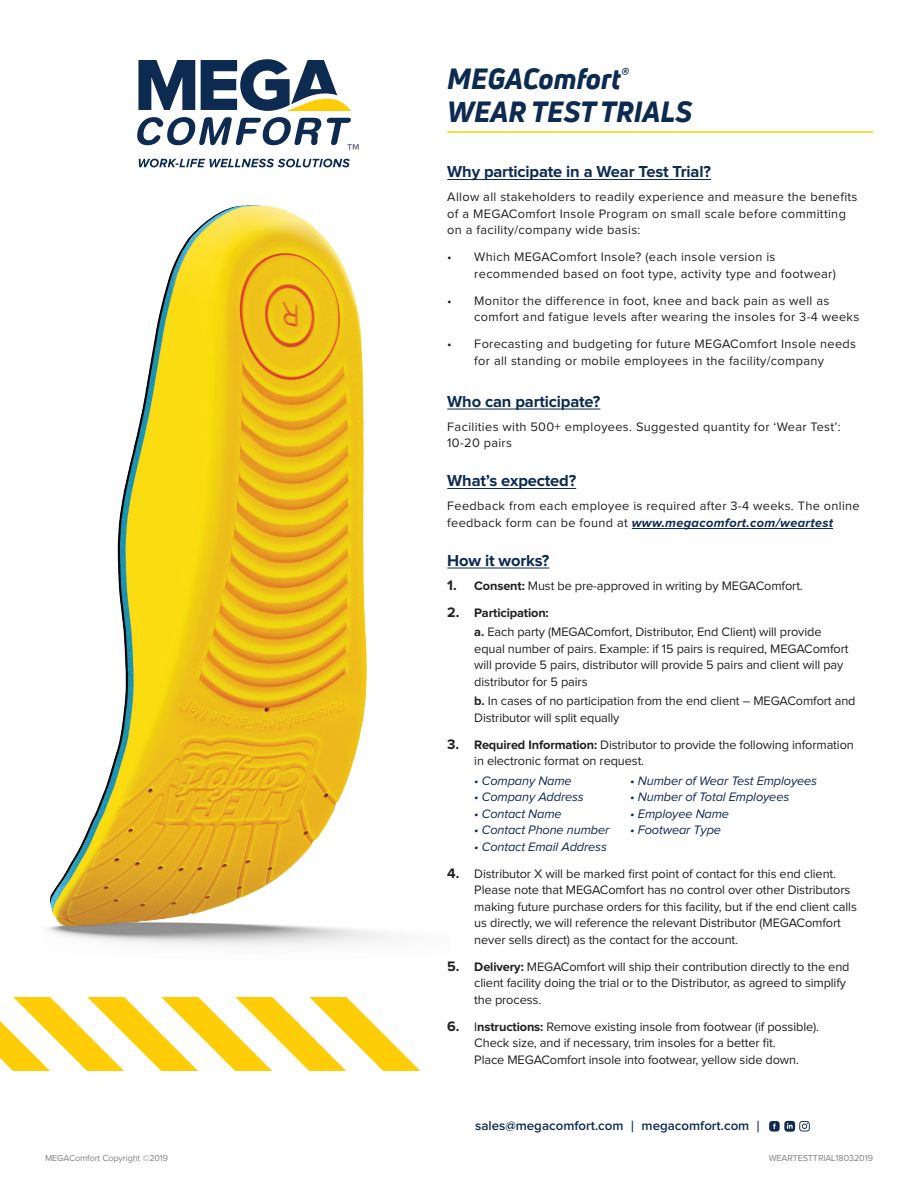
<style>
.page{position:relative;width:918px;height:1188px;background:#fff}
.page>*{position:absolute;margin:0;border:0;box-sizing:border-box;transform-origin:0 0}
.t1{font:italic 800 28.5px/33px "Uni Neue";color:#0d2b51}
.t2{font:700 16.5px "Proxima Nova";letter-spacing:-.01em;color:#0d2b51}
.t3{font:600 13.2px "Proxima Nova";color:#0d2b51}
.t4{font:12.75px/16.5px "Proxima Nova";letter-spacing:-.01em;color:#231f20}
.t5{font:12.75px/16.5px "Proxima Nova";letter-spacing:.025em;color:#231f20}
.t6{font:italic 12.75px "Proxima Nova";letter-spacing:-.01em;color:#0d2b51}
.t7{font:9px "Proxima Nova";letter-spacing:-.01em;color:#808285}
.s1{font-weight:700;font-style:italic;color:#0d2b51}
.s2{font-weight:700;font-size:14.25px}
.s3{font-weight:700}
.s4{font-family:"Calibri";font-weight:400}
</style>
<div class="page">
<hr style="left:447px;top:179px;width:264px;height:1px;background:#0d2b51">
<hr style="left:447px;top:409px;width:153px;height:1px;background:#0d2b51">
<hr style="left:447px;top:488px;width:129px;height:1px;background:#0d2b51">
<hr style="left:632px;top:528px;width:201px;height:1px;background:#0d2b51">
<hr style="left:447px;top:568px;width:102px;height:1px;background:#0d2b51">
<hr style="left:447px;top:131px;width:426px;height:2px;background:#fecd08">
<svg style="left:0;top:997px;width:420px;height:74px"></svg>
<img style="left:47px;top:179px;width:403px;height:767px">
<svg style="left:769px;top:1121px;width:41px;height:11px"></svg>
<svg style="left:139px;top:159px;width:211px;height:8px"></svg>
<svg style="left:201px;top:59px;width:150px;height:52px"></svg>
<svg style="left:138px;top:60px;width:57px;height:50px"></svg>
<svg style="left:137px;top:117px;width:222px;height:33px"></svg>
<h1 class="t1" style="left:447px;top:62px;width:246px">MEGAComfort<sup>®<br></sup>WEAR TEST TRIALS</h1>
<p class="t2" style="left:447px;top:164px;width:265px">Why participate in a Wear Test Trial?</p>
<p class="t5" style="left:447px;top:189px;width:412px">Allow all stakeholders to readily experience and measure the benefits of a MEGAComfort Insole Program on small scale before committing on a facility/company wide basis:</p>
<p class="t5" style="left:474px;top:249px;width:363px;text-indent:-27px">• Which MEGAComfort Insole? (each insole version is recommended based on foot type, activity type and footwear)</p>
<p class="t5" style="left:474px;top:293px;width:387px;text-indent:-27px">• Monitor the difference in foot, knee and back pain as well as comfort and fatigue levels after wearing the insoles for 3-4 weeks</p>
<p class="t5" style="left:447px;top:336px;width:410px;text-align:center">• Forecasting and budgeting for future MEGAComfort Insole needs for all standing or mobile employees in the facility/company</p>
<p class="t2" style="left:447px;top:394px;width:155px">Who can participate?</p>
<p class="t5" style="left:447px;top:419px;width:395px">Facilities with 500+ employees. Suggested quantity for ‘Wear Test’:<br>10-20 pairs</p>
<p class="t2" style="left:447px;top:473px;width:130px">What’s expected?</p>
<p class="t5" style="left:447px;top:498px;width:414px">Feedback from each employee is required after 3-4 weeks. The online feedback form can be found at <span class="s1">www.megacomfort.com/weartest</span></p>
<p class="t2" style="left:447px;top:553px;width:104px">How it works?</p>
<p class="t4" style="left:447px;top:578px;width:357px"><span class="s2">1.</span> <span class="s3">Consent:</span> Must be pre-approved in writing by MEGAComfort.</p>
<p class="t4" style="left:474px;top:603px;width:349px;line-height:19.5px;text-indent:-27px"><span class="s2">2.</span> <span class="s3">Participation:<br>a.</span> Each party (MEGAComfort, Distributor, End Client) will provide</p>
<p class="t4" style="left:474px;top:641px;width:376px">equal number of pairs. Example: if 15 pairs is required, MEGAComfort will provide 5 pairs, distributor will provide 5 pairs and client will pay distributor for 5 pairs</p>
<p class="t4" style="left:474px;top:693px;width:383px"><span class="s3">b.</span> In cases of no participation from the end client – MEGAComfort and<br>Distributor will split equally</p>
<p class="t4" style="left:474px;top:737px;width:381px;text-indent:-27px"><span class="s2">3.</span> <span class="s3">Required Information:</span> Distributor to provide the following information in electronic format on request.</p>
<p class="t6" style="left:474px;top:775px;width:99px">• Company Name</p>
<p class="t6" style="left:630px;top:775px;width:188px">• Number of Wear Test Employees</p>
<p class="t6" style="left:474px;top:791px;width:111px">• Company Address</p>
<p class="t6" style="left:630px;top:791px;width:161px">• Number of Total Employees</p>
<p class="t6" style="left:474px;top:808px;width:89px">• Contact Name</p>
<p class="t6" style="left:630px;top:808px;width:100px">• Employee Name</p>
<p class="t6" style="left:474px;top:824px;width:137px">• Contact Phone number</p>
<p class="t6" style="left:630px;top:824px;width:92px">• Footwear Type</p>
<p class="t6" style="left:474px;top:841px;width:134px">• Contact Email Address</p>
<p class="t4" style="left:474px;top:866px;width:384px;text-indent:-27px"><span class="s2">4.</span> Distributor X will be marked first point of contact for this end client.<br>Please note that MEGAComfort has no control over other Distributors making future purchase orders for this facility, but if the end client calls us directly, we will reference the relevant Distributor (MEGAComfort never sells direct) as the contact for the account.</p>
<p class="t4" style="left:474px;top:959px;width:377px;text-indent:-27px"><span class="s2">5.</span> <span class="s3">Delivery:</span> MEGAComfort will ship their contribution directly to the end client facility doing the trial or to the Distributor, as agreed to simplify the process.</p>
<p class="t4" style="left:474px;top:1019px;width:346px;text-indent:-27px"><span class="s2">6.</span> I<span class="s3">nstructions:</span> Remove existing insole from footwear (if possible).<br>Check size, and if necessary, trim insoles for a better fit.<br>Place MEGAComfort insole into footwear, yellow side down.</p>
<p class="t3" style="left:475px;top:1119px;width:288px">sales@megacomfort.com <span class="s4">|</span> megacomfort.com <span class="s4">|</span></p>
<p class="t7" style="left:45px;top:1154px;width:125px">MEGAComfort Copyright ©2019</p>
<p class="t7" style="left:769px;top:1154px;width:106px">WEARTESTTRIAL18032019</p>
</div>
